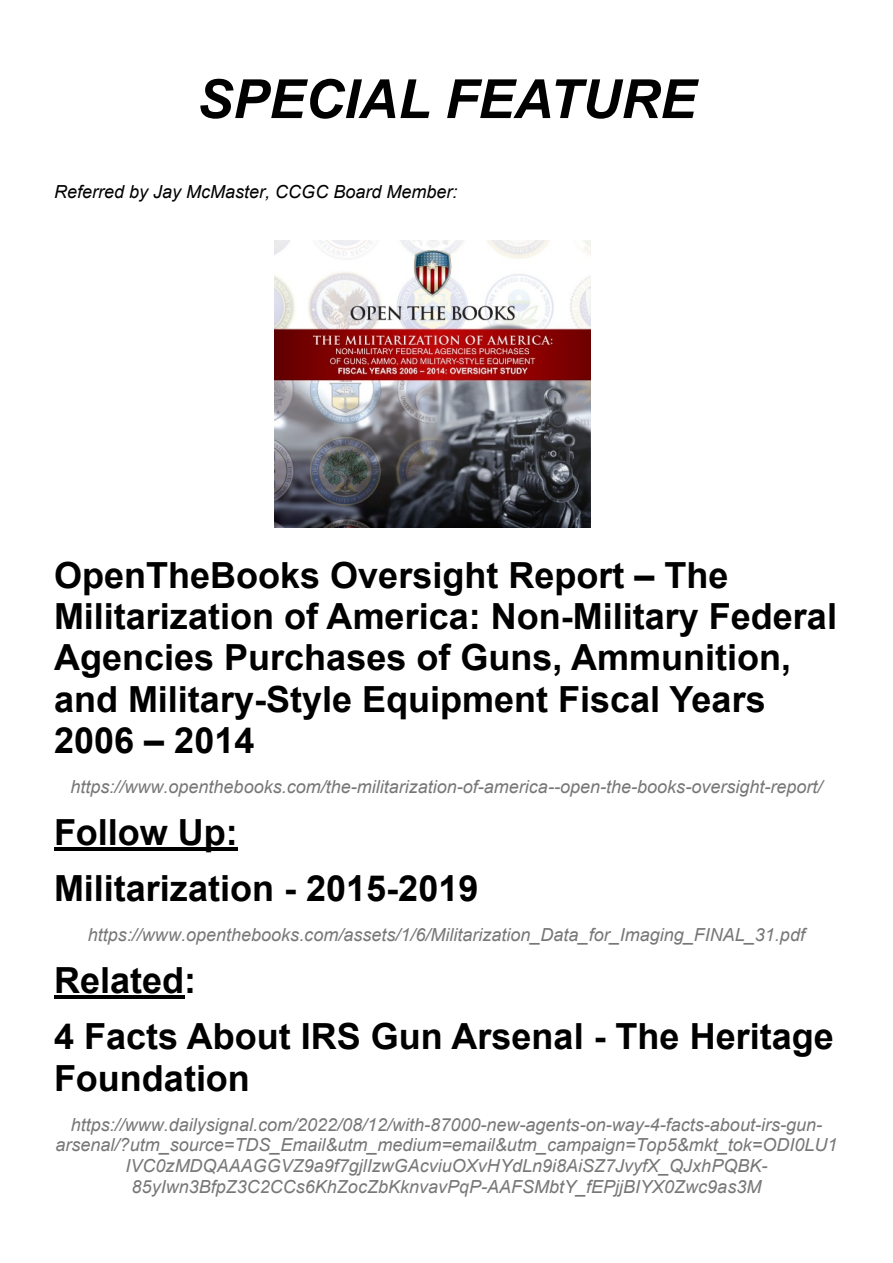
<style>
.page{position:relative;width:893px;height:1263px;background:#fff}
.page>*{position:absolute;margin:0;border:0;box-sizing:border-box;transform-origin:0 0}
.t1{font:italic 700 54px "Arial";color:#000}
.t2{font:700 36px/41.2px "Arial";color:#000}
.t3{font:italic 18px/20.7px "Arial";color:#777;text-align:center}
.t4{font:italic 18px "Arial";color:#000}
</style>
<div class="page">
<hr style="left:54px;top:847px;width:184px;height:3px;background:#000">
<hr style="left:54px;top:995px;width:130px;height:4px;background:#000">
<img style="left:275px;top:241px;width:315px;height:287px">
<h1 class="t1" style="left:197px;top:79px;width:500px">SPECIAL FEATURE</h1>
<p class="t4" style="left:54px;top:185px;width:405px">Referred by Jay McMaster, CCGC Board Member:</p>
<h2 class="t2" style="left:54px;top:558px;width:784px">OpenTheBooks Oversight Report – The Militarization of America: Non-Military Federal Agencies Purchases of Guns, Ammunition, and Military-Style Equipment Fiscal Years 2006 – 2014</h2>
<p class="t3" style="left:70px;top:778px;width:754px">https://www.openthebooks.com/the-militarization-of-america--open-the-books-oversight-report/</p>
<h2 class="t2" style="left:54px;top:807px;width:426px;line-height:56.2px">Follow Up:<br>Militarization - 2015-2019</h2>
<p class="t3" style="left:88px;top:926px;width:719px">https://www.openthebooks.com/assets/1/6/Militarization_Data_for_Imaging_FINAL_31.pdf</p>
<h2 class="t2" style="left:54px;top:955px;width:781px;line-height:56.2px">Related:<br>4 Facts About IRS Gun Arsenal - The Heritage</h2>
<h2 class="t2" style="left:54px;top:1060px;width:197px">Foundation</h2>
<p class="t3" style="left:56px;top:1115px;width:783px">https://www.dailysignal.com/2022/08/12/with-87000-new-agents-on-way-4-facts-about-irs-gun&shy;arsenal/?utm_source=TDS_Email&amp;utm_medium=email&amp;utm_campaign=Top5&amp;mkt_tok=ODI0LU1<br>IVC0zMDQAAAGGVZ9a9f7gjlIzwGAcviuOXvHYdLn9i8AiSZ7JvyfX_QJxhPQBK-85yIwn3BfpZ3C2CCs6KhZocZbKknvavPqP-AAFSMbtY_fEPjjBIYX0Zwc9as3M</p>
</div>
